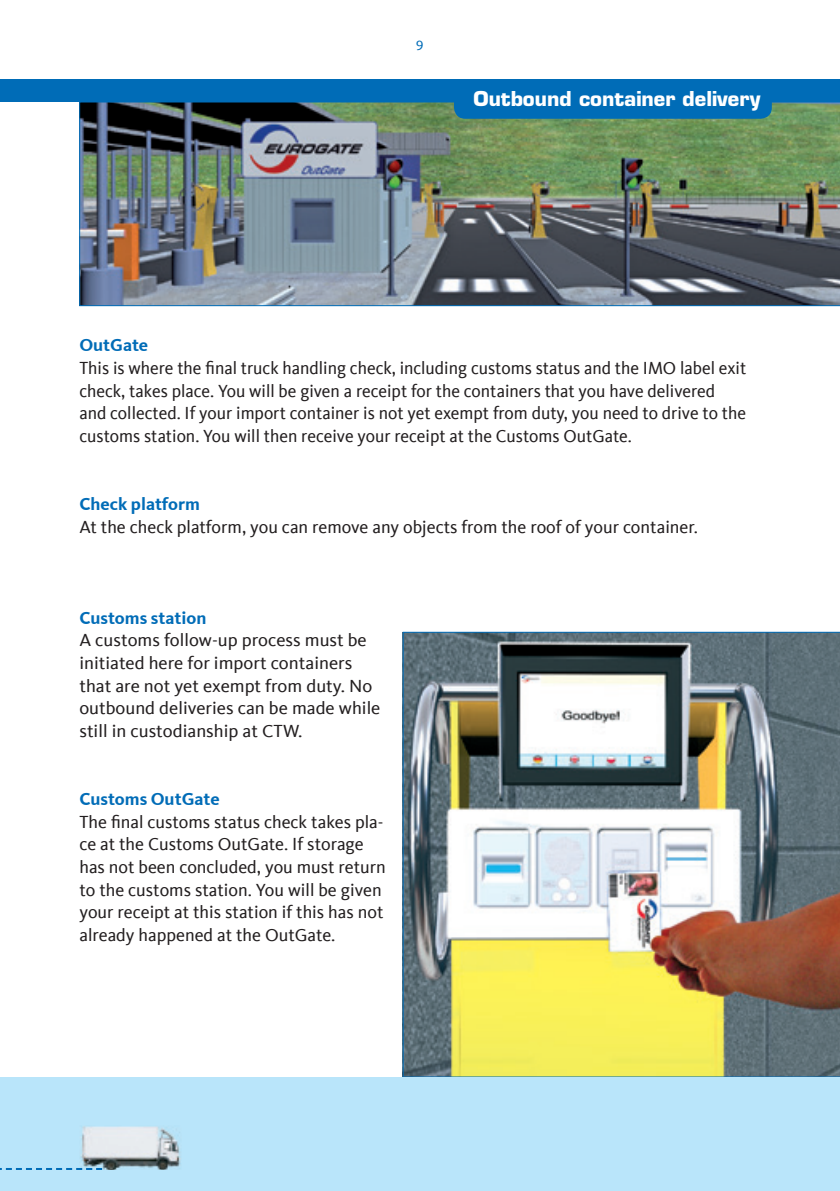
<style>
.page{position:relative;width:840px;height:1191px;background:#fff}
.page>*{position:absolute;margin:0;border:0;box-sizing:border-box;transform-origin:0 0}
.t1{font:700 20px "Eurostile LT Std";color:#fff}
.t2{font:18px/22.6px "CDU Kievit Tab";color:#231f20}
.t3{font:14px "CDU Kievit Tab";color:#006cb7}
.s1{font-weight:700;color:#006cb7}
</style>
<div class="page">
<img style="left:79px;top:102px;width:760px;height:204px">
<img style="left:402px;top:632px;width:437px;height:445px">
<div style="left:0;top:79px;width:839px;height:23px;background:#006cb7"></div>
<div style="left:0;top:1077px;width:839px;height:114px;background:#b9e5fa"></div>
<svg style="left:0;top:1168px;width:79px;height:2px"></svg>
<img style="left:80px;top:1126px;width:101px;height:44px">
<img style="left:79px;top:1168px;width:23px;height:2px">
<div style="left:453px;top:79px;width:318px;height:40px;background:#006cb7;border-radius:11px"></div>
<p class="t3" style="left:416px;top:37px;width:9px">9</p>
<p class="t1" style="left:473px;top:87px;width:288px">Outbound container delivery</p>
<p class="t2" style="left:79px;top:334px;width:668px"><span class="s1">OutGate<br></span>This is where the final truck handling check, including customs status and the IMO label exit check, takes place. You will be given a receipt for the containers that you have delivered and collected. If your import container is not yet exempt from duty, you need to drive to the customs station. You will then receive your receipt at the Customs OutGate.</p>
<p class="t2" style="left:79px;top:493px;width:619px"><span class="s1">Check platform<br></span>At the check platform, you can remove any objects from the roof of your container.</p>
<p class="t2" style="left:79px;top:606px;width:302px"><span class="s1">Customs station<br></span>A customs follow-up process must be initiated here for import containers that are not yet exempt from duty. No outbound deliveries can be made while still in custodianship at CTW.</p>
<p class="t2" style="left:79px;top:788px;width:308px"><span class="s1">Customs OutGate<br></span>The final customs status check takes pla&shy;ce at the Customs OutGate. If storage has not been concluded, you must return to the customs station. You will be given your receipt at this station if this has not already happened at the OutGate.</p>
</div>
